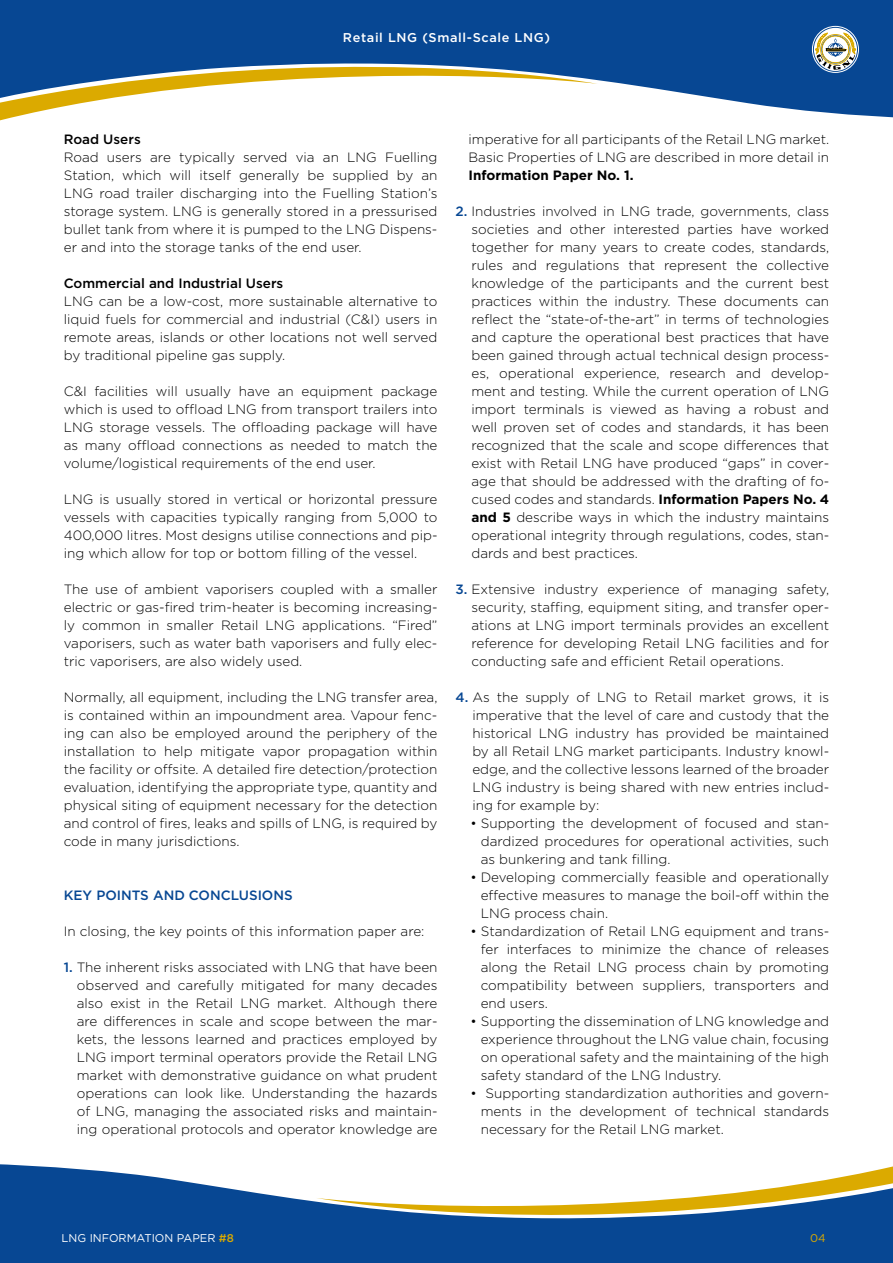
<style>
.page{position:relative;width:893px;height:1263px;background:#fff}
.page>*{position:absolute;margin:0;border:0;box-sizing:border-box;transform-origin:0 0}
.t1{font:300 13.5px/18px "Gotham";color:#000;text-align:justify}
.t2{font:500 13.5px "Gotham";color:#000}
.t3{font:500 13.5px "Gotham";color:#074793}
.t4{font:700 13.5px "Gotham";color:#000}
.t5{font:500 12.75px "Gotham";letter-spacing:.05em;color:#fff}
.t6{font:11.25px "Gotham";color:#fff}
.t7{font:11.25px "Gotham";color:#dbaa00}
.s1{font-weight:500;color:#074793}
.s2{font-weight:700}
.s3{font-weight:500;color:#dbaa00}
</style>
<div class="page">
<svg style="left:0;top:1164px;width:893px;height:99px;fill:#074793"></svg>
<svg style="left:0;top:0;width:893px;height:118px;background:#1b559b"></svg>
<svg style="left:0;top:46px;width:598px;height:74px"></svg>
<svg style="left:812px;top:26px;width:47px;height:47px"></svg>
<div style="left:814px;top:28px;width:43px;height:43px;background:#fff;border-radius:50%"></div>
<svg style="left:815px;top:33px;width:41px;height:37px"></svg>
<p class="t5" style="left:343px;top:29px;width:209px">Retail LNG (Small-Scale LNG)</p>
<p class="t2" style="left:64px;top:130px;width:78px">Road Users</p>
<p class="t1" style="left:64px;top:148px;width:375px">Road users are typically served via an LNG Fuelling Station, which will itself generally be supplied by an LNG road trailer discharging into the Fuelling Station’s storage system. LNG is generally stored in a pressurised bullet tank from where it is pumped to the LNG Dispens&shy;er and into the storage tanks of the end user.</p>
<p class="t2" style="left:64px;top:274px;width:221px">Commercial and Industrial Users</p>
<p class="t1" style="left:64px;top:292px;width:375px">LNG can be a low-cost, more sustainable alternative to liquid fuels for commercial and industrial (C&amp;I) users in remote areas, islands or other locations not well served by traditional pipeline gas supply.</p>
<p class="t1" style="left:64px;top:382px;width:375px">C&amp;I facilities will usually have an equipment package which is used to offload LNG from transport trailers into LNG storage vessels. The offloading package will have as many offload connections as needed to match the volume/logistical requirements of the end user.</p>
<p class="t1" style="left:64px;top:490px;width:375px">LNG is usually stored in vertical or horizontal pressure vessels with capacities typically ranging from 5,000 to 400,000 litres. Most designs utilise connections and pip&shy;ing which allow for top or bottom filling of the vessel.</p>
<p class="t1" style="left:64px;top:580px;width:375px">The use of ambient vaporisers coupled with a smaller electric or gas-fired trim-heater is becoming increasing&shy;ly common in smaller Retail LNG applications. “Fired” vaporisers, such as water bath vaporisers and fully elec&shy;tric vaporisers, are also widely used.</p>
<p class="t1" style="left:64px;top:688px;width:375px">Normally, all equipment, including the LNG transfer area, is contained within an impoundment area. Vapour fenc&shy;ing can also be employed around the periphery of the installation to help mitigate vapor propagation within the facility or offsite. A detailed fire detection/protection evaluation, identifying the appropriate type, quantity and physical siting of equipment necessary for the detection and control of fires, leaks and spills of LNG, is required by code in many jurisdictions.</p>
<p class="t3" style="left:64px;top:886px;width:230px">KEY POINTS AND CONCLUSIONS</p>
<p class="t1" style="left:64px;top:922px;width:362px">In closing, the key points of this information paper are:</p>
<p class="t1" style="left:77px;top:958px;width:362px;text-indent:-13px"><span class="s1">1.</span> The inherent risks associated with LNG that have been observed and carefully mitigated for many decades also exist in the Retail LNG market. Although there are differences in scale and scope between the mar&shy;kets, the lessons learned and practices employed by LNG import terminal operators provide the Retail LNG market with demonstrative guidance on what prudent operations can look like. Understanding the hazards of LNG, managing the associated risks and maintain&shy;ing operational protocols and operator knowledge are</p>
<p class="t1" style="left:468px;top:130px;width:362px">imperative for all participants of the Retail LNG market.<br>Basic Properties of LNG are described in more detail in</p>
<p class="t4" style="left:468px;top:166px;width:167px">Information Paper No. 1.</p>
<p class="t1" style="left:471px;top:202px;width:359px;text-indent:-16px"><span class="s1">2.</span> Industries involved in LNG trade, governments, class societies and other interested parties have worked together for many years to create codes, standards, rules and regulations that represent the collective knowledge of the participants and the current best practices within the industry. These documents can reflect the “state-of-the-art” in terms of technologies and capture the operational best practices that have been gained through actual technical design process&shy;es, operational experience, research and develop&shy;ment and testing. While the current operation of LNG import terminals is viewed as having a robust and well proven set of codes and standards, it has been recognized that the scale and scope differences that exist with Retail LNG have produced “gaps” in cover&shy;age that should be addressed with the drafting of fo&shy;cused codes and standards. <span class="s2">Information Papers No. 4 and 5</span> describe ways in which the industry maintains operational integrity through regulations, codes, stan&shy;dards and best practices.</p>
<p class="t1" style="left:471px;top:580px;width:359px;text-indent:-16px"><span class="s1">3.</span> Extensive industry experience of managing safety, security, staffing, equipment siting, and transfer oper&shy;ations at LNG import terminals provides an excellent reference for developing Retail LNG facilities and for conducting safe and efficient Retail operations.</p>
<p class="t1" style="left:472px;top:688px;width:358px;text-indent:-17px"><span class="s1">4.</span> As the supply of LNG to Retail market grows, it is imperative that the level of care and custody that the historical LNG industry has provided be maintained by all Retail LNG market participants. Industry knowl&shy;edge, and the collective lessons learned of the broader LNG industry is being shared with new entries includ&shy;ing for example by:</p>
<p class="t1" style="left:481px;top:814px;width:350px;text-indent:-10px">• Supporting the development of focused and stan&shy;dardized procedures for operational activities, such as bunkering and tank filling.</p>
<p class="t1" style="left:481px;top:868px;width:350px;text-indent:-10px">• Developing commercially feasible and operationally effective measures to manage the boil-off within the LNG process chain.</p>
<p class="t1" style="left:481px;top:922px;width:350px;text-indent:-10px">• Standardization of Retail LNG equipment and trans&shy;fer interfaces to minimize the chance of releases along the Retail LNG process chain by promoting compatibility between suppliers, transporters and end users.</p>
<p class="t1" style="left:481px;top:1012px;width:350px;text-indent:-10px">• Supporting the dissemination of LNG knowledge and experience throughout the LNG value chain, focusing on operational safety and the maintaining of the high safety standard of the LNG Industry.</p>
<p class="t1" style="left:481px;top:1084px;width:350px;text-indent:-10px">• Supporting standardization authorities and govern&shy;ments in the development of technical standards necessary for the Retail LNG market.</p>
<p class="t6" style="left:62px;top:1231px;width:174px">LNG INFORMATION PAPER <span class="s3">#8</span></p>
<p class="t7" style="left:810px;top:1231px;width:17px">04</p>
</div>
